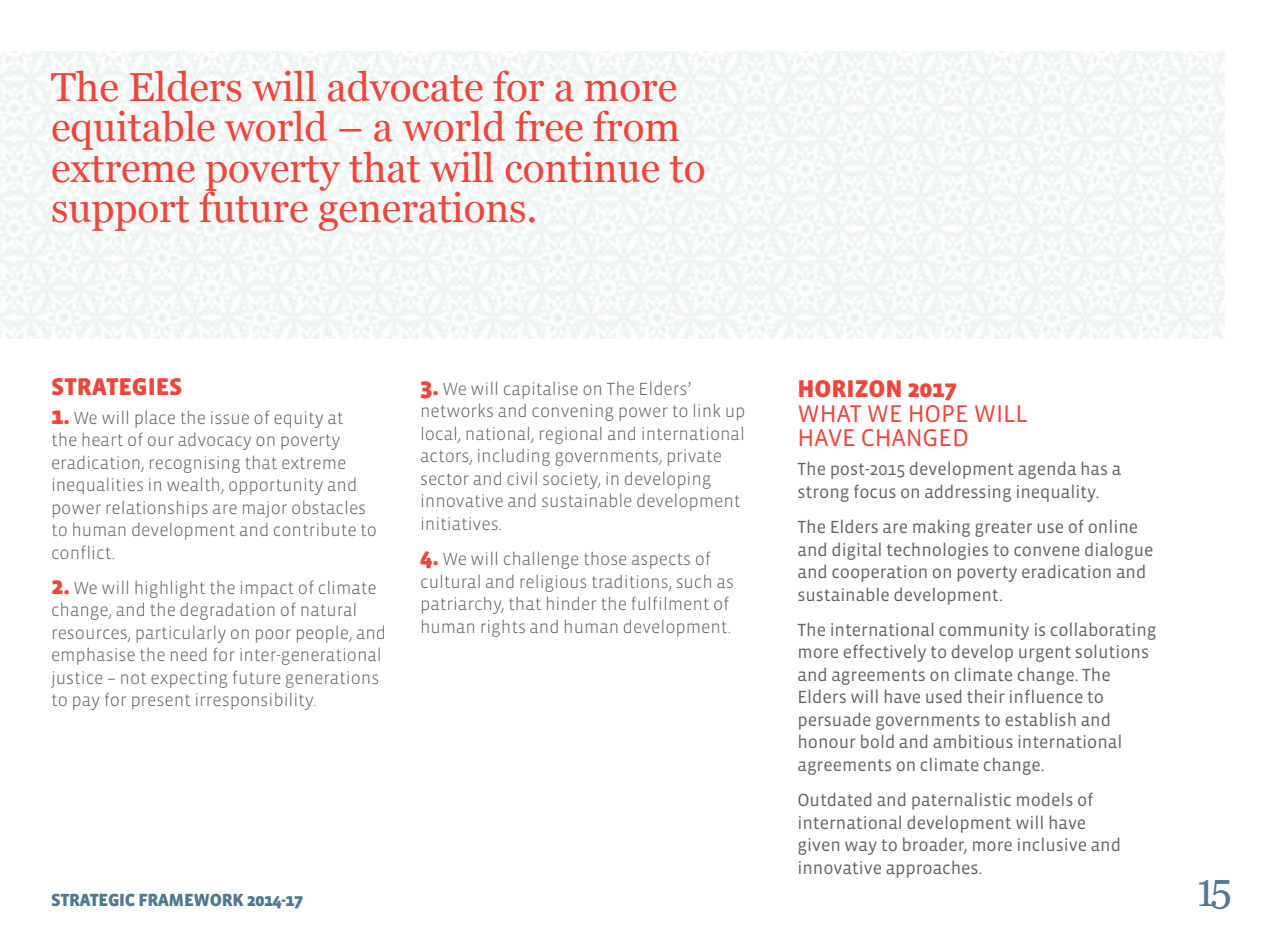
<style>
.page{position:relative;width:1276px;height:944px;background:#fff}
.page>*{position:absolute;margin:0;border:0;box-sizing:border-box;transform-origin:0 0}
.t1{font:40.5px/40.5px "Georgia";letter-spacing:-.005em;color:#ef463b}
.t2{font:40.5px "Georgia";color:#517891}
.t3{font:24.75px/24.8px "Vista Sans";letter-spacing:-.005em;color:#ef463b}
.t4{font:900 24.75px "Vista Sans";letter-spacing:-.005em;color:#ef463b}
.t5{font:300 18px/22.5px "Vista Sans";letter-spacing:-.005em;color:#626362}
.t6{font:18px/22.5px "Vista Sans";letter-spacing:-.005em;color:#626362}
.t7{font:900 18px "Vista Sans";letter-spacing:-.02em;color:#517891}
.s1{font-weight:900;font-size:24.75px;color:#ef463b}
</style>
<div class="page">
<h1 class="t1" style="left:51px;top:66px;width:656px">The Elders will advocate for a more equitable world – a world free from extreme poverty that will continue to support future generations.</h1>
<h2 class="t4" style="left:51px;top:374px;width:133px">STRATEGIES</h2>
<p class="t5" style="left:51px;top:407px;width:328px"><span class="s1">1.</span> We will place the issue of equity at<br>the heart of our advocacy on poverty eradication, recognising that extreme inequalities in wealth, opportunity and power relationships are major obstacles to human development and contribute to conflict.</p>
<p class="t5" style="left:51px;top:577px;width:337px"><span class="s1">2.</span> We will highlight the impact of climate change, and the degradation of natural resources, particularly on poor people, and emphasise the need for inter-generational justice – not expecting future generations to pay for present irresponsibility.</p>
<p class="t5" style="left:420px;top:378px;width:327px"><span class="s1">3.</span> We will capitalise on The Elders’ networks and convening power to link up local, national, regional and international actors, including governments, private sector and civil society, in developing innovative and sustainable development initiatives.</p>
<p class="t5" style="left:420px;top:548px;width:315px"><span class="s1">4.</span> We will challenge those aspects of cultural and religious traditions, such as patriarchy, that hinder the fulfilment of human rights and human development.</p>
<p class="t7" style="left:51px;top:891px;width:254px">STRATEGIC FRAMEWORK 2014-17</p>
<h2 class="t4" style="left:797px;top:376px;width:161px">HORIZON 2017</h2>
<h2 class="t3" style="left:797px;top:401px;width:232px">WHAT WE HOPE WILL<br>HAVE CHANGED</h2>
<p class="t6" style="left:797px;top:458px;width:325px">The post-2015 development agenda has a strong focus on addressing inequality.</p>
<p class="t6" style="left:797px;top:516px;width:358px">The Elders are making greater use of online and digital technologies to convene dialogue and cooperation on poverty eradication and sustainable development.</p>
<p class="t6" style="left:797px;top:619px;width:361px">The international community is collaborating more effectively to develop urgent solutions and agreements on climate change. The Elders will have used their influence to persuade governments to establish and honour bold and ambitious international agreements on climate change.</p>
<p class="t6" style="left:797px;top:789px;width:325px">Outdated and paternalistic models of international development will have given way to broader, more inclusive and innovative approaches.</p>
<h1 class="t2" style="left:1196px;top:869px;width:37px">15</h1>
</div>
